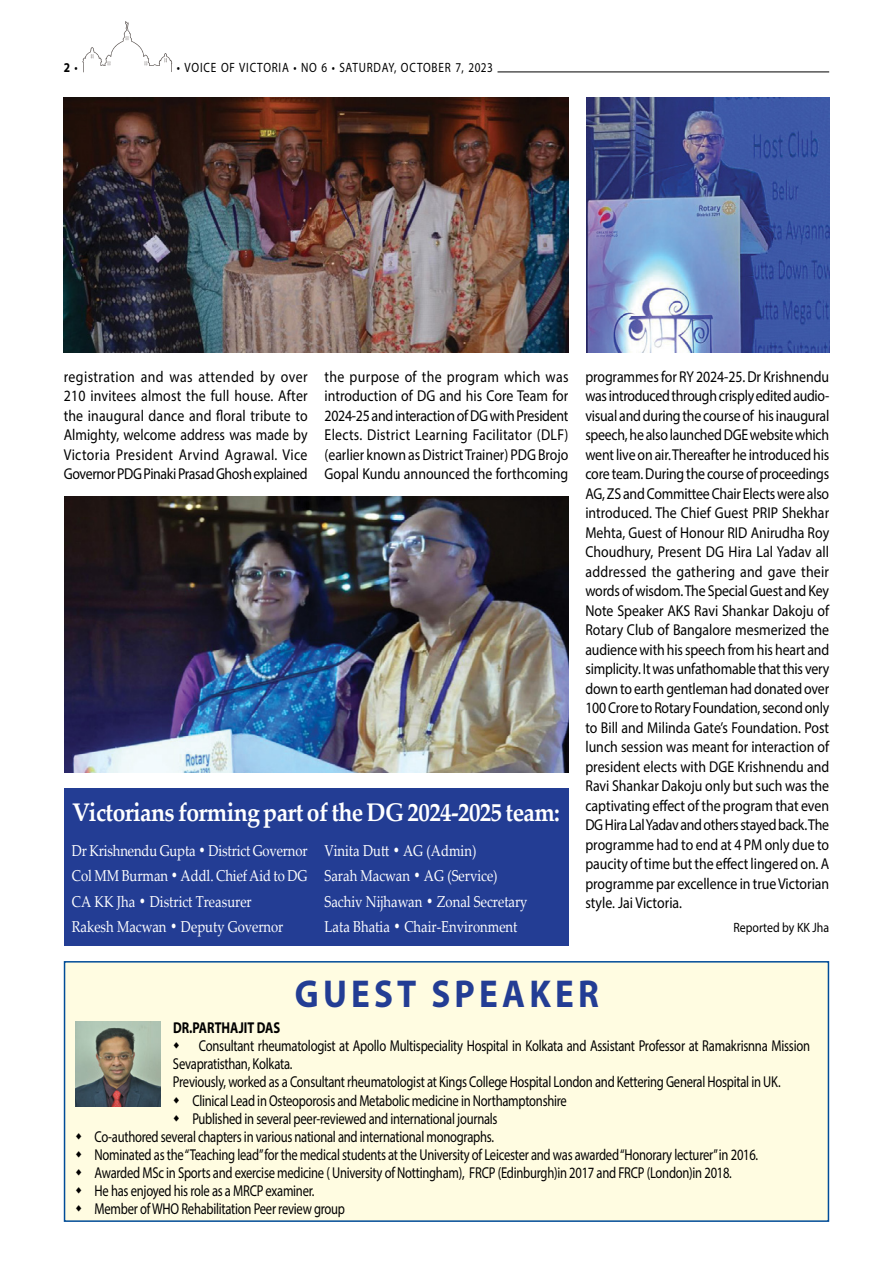
<style>
.page{position:relative;width:893px;height:1263px;background:#fff}
.page>*{position:absolute;margin:0;border:0;box-sizing:border-box;transform-origin:0 0}
.t1{font:700 39px "Myriad Pro";letter-spacing:.12em;color:#233d94;scale:.9 1}
.t2{font:700 25.5px "Palatino Linotype";letter-spacing:-.025em;color:#fff;scale:.9 1}
.t3{font:15.75px/19.5px "Myriad Pro";letter-spacing:-.02em;color:#000;text-align:justify;scale:.88 1}
.t4{font:15.75px "Myriad Pro";letter-spacing:-.02em;color:#000;scale:.8 1}
.t5{font:15.75px/25.2px "Palatino Linotype";color:#fff;scale:.83 1}
.t6{font:700 15.75px "Myriad Pro";color:#000;scale:.8 1}
.t7{font:13.5px "Myriad Pro";letter-spacing:.055em;color:#000;scale:.85 1}
.t8{font:13.5px "Myriad Pro";color:#000;scale:.88 1}
.t9{font:13.5px "Myriad Pro";letter-spacing:.055em;color:#000;scale:.83 1}
.t10{font:700 13.5px "Myriad Pro";color:#000;scale:.85 1}
.s1{font-weight:400}
.s2{font-weight:700;font-style:italic}
</style>
<div class="page">
<svg style="left:82px;top:21px;width:90px;height:51px"></svg>
<hr style="left:497px;top:72px;width:332px;height:1px;background:#000">
<img style="left:64px;top:98px;width:504px;height:255px">
<img style="left:587px;top:98px;width:242px;height:255px">
<img style="left:65px;top:496px;width:503px;height:276px">
<div style="left:64px;top:788px;width:504px;height:157px;background:#233d94"></div>
<div style="left:64px;top:961px;width:765px;height:261px;background:#fffce1;border:2px solid #004c98"></div>
<img style="left:75px;top:1022px;width:85px;height:85px">
<p class="t10" style="left:64px;top:59px;width:18px">2 <span class="s1">•</span></p>
<p class="t7" style="left:177px;top:59px;width:274px">• VOICE OF VICTORIA • No 6 • Saturday, octo</p>
<p class="t9" style="left:432px;top:59px;width:75px">ber 7, 2023</p>
<p class="t3" style="left:64px;top:366px;width:279px">registration and was attended by over 210 invitees almost the full house. After the inaugural dance and floral tribute to Almighty, welcome address was made by Victoria President Arvind Agrawal. Vice Governor PDG Pinaki Prasad Ghosh explained</p>
<p class="t3" style="left:325px;top:366px;width:279px">the purpose of the program which was introduction of DG and his Core Team for 2024-25 and interaction of DG with President Elects. District Learning Facilitator (DLF) (earlier known as District Trainer) PDG Brojo Gopal Kundu announced the forthcoming</p>
<p class="t3" style="left:585px;top:366px;width:279px">programmes for RY 2024-25. Dr Krishnendu was introduced through crisply edited audio&shy;visual and during the course of his inaugural speech, he also launched DGE website which went live on air. Thereafter he introduced his core team. During the course of proceedings AG, ZS and Committee Chair Elects were also introduced. The Chief Guest PRIP Shekhar Mehta, Guest of Honour RID Anirudha Roy Choudhury, Present DG Hira Lal Yadav all addressed the gathering and gave their words of wisdom. The Special Guest and Key Note Speaker AKS Ravi Shankar Dakoju of Rotary Club of Bangalore mesmerized the audience with his speech from his heart and simplicity. It was unfathomable that this very down to earth gentleman had donated over 100 Crore to Rotary Foundation, second only to Bill and Milinda Gate’s Foundation. Post lunch session was meant for interaction of president elects with DGE Krishnendu and Ravi Shankar Dakoju only but such was the captivating effect of the program that even DG Hira Lal Yadav and others stayed back. The programme had to end at 4 PM only due to paucity of time but the effect lingered on. A programme par excellence in true Victorian style. Jai Victoria.</p>
<p class="t8" style="left:733px;top:919px;width:110px">Reported by KK Jha</p>
<h2 class="t2" style="left:72px;top:794px;width:543px">Victorians forming part of the DG 2024-2025 team:</h2>
<p class="t5" style="left:325px;top:837px;width:246px">Vinita Dutt <span class="s2">•</span> AG (Admin)<br>Sarah Macwan <span class="s2">•</span> AG (Service)<br>Sachiv Nijhawan <span class="s2">•</span> Zonal Secretary<br>Lata Bhatia <span class="s2">•</span> Chair-Environment</p>
<p class="t5" style="left:72px;top:837px;width:285px">Dr Krishnendu Gupta <span class="s2">•</span> District Governor Col MM Burman <span class="s2">•</span> Addl. Chief Aid to DG CA KK Jha <span class="s2">•</span> District Treasurer<br>Rakesh Macwan <span class="s2">•</span> Deputy Governor</p>
<h1 class="t1" style="left:295px;top:969px;width:331px">GUEST SPEAKER</h1>
<p class="t6" style="left:173px;top:1018px;width:70px">DR.PARTHAJI</p>
<p class="t6" style="left:247px;top:1018px;width:43px">T DAS</p>
<p class="t4" style="left:199px;top:1036px;width:765px">Consultant rheumatologist at Apollo Multispeciality Hospital in Kolkata and Assistant Professor at Ramakrisnna Mission</p>
<p class="t4" style="left:173px;top:1054px;width:151px">Sevapratisthan, Kolkata.</p>
<p class="t4" style="left:173px;top:1072px;width:761px">Previously, worked as a Consultant rheumatologist at Kings College Hospital London and Kettering General Hospital in UK.</p>
<p class="t4" style="left:192px;top:1090px;width:470px">Clinical Lead in Osteoporosis and Metabolic medicine in Northamptonshire</p>
<p class="t4" style="left:192px;top:1108px;width:383px">Published in several peer-reviewed and international journals</p>
<p class="t4" style="left:95px;top:1126px;width:501px">Co-authored several chapters in various national and international monographs.</p>
<p class="t4" style="left:95px;top:1144px;width:831px">Nominated as the “Teaching lead” for the medical students at the University of Leicester and was awarded “Honorary lecturer” in 2016.</p>
<p class="t4" style="left:95px;top:1162px;width:798px">Awarded MSc in Sports and exercise medicine ( University of Nottingham), FRCP (Edinburgh)in 2017 and FRCP (London)in 2018.</p>
<p class="t4" style="left:95px;top:1180px;width:277px">He has enjoyed his role as a MRCP examiner.</p>
<p class="t4" style="left:95px;top:1198px;width:315px">Member of WHO Rehabilitation Peer review group</p>
</div>
